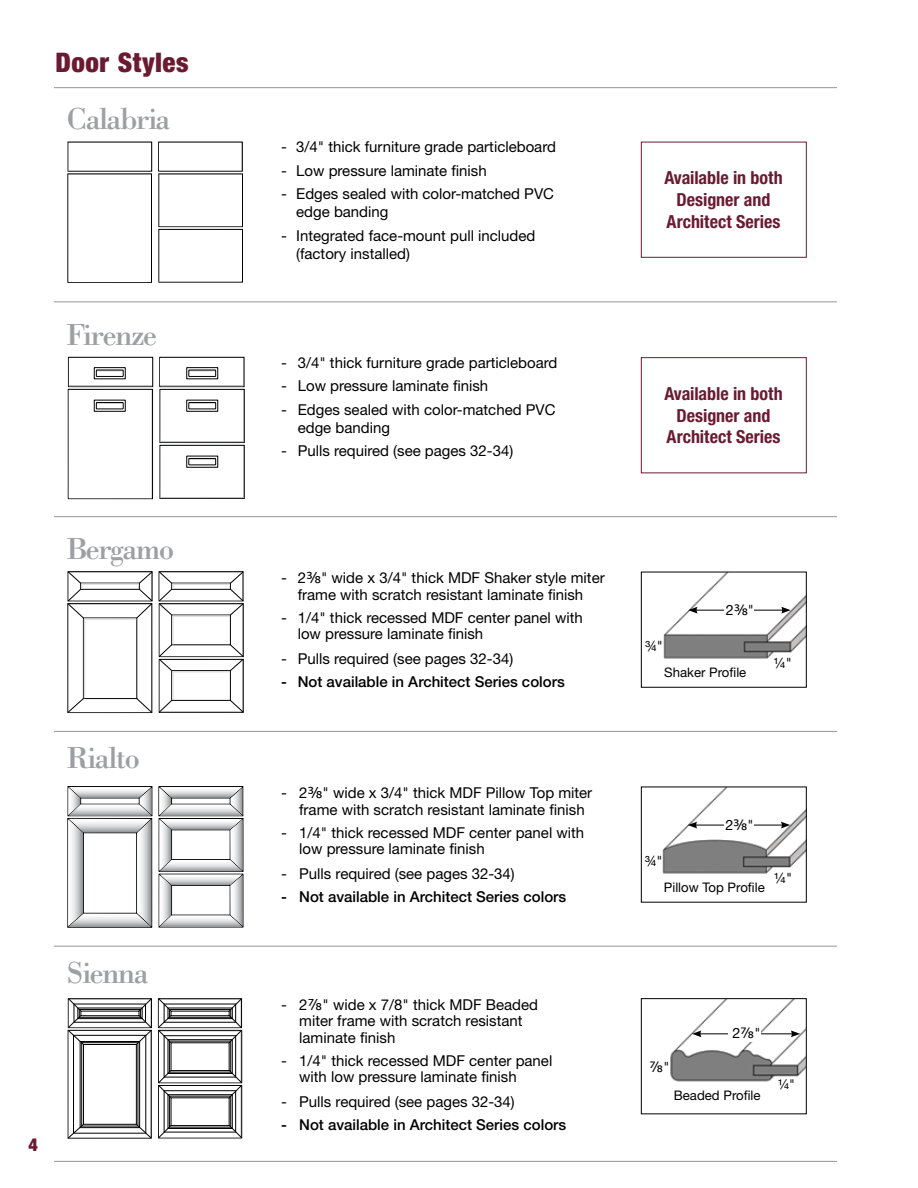
<style>
.page{position:relative;width:918px;height:1188px;background:#fff}
.page>*{position:absolute;margin:0;border:0;box-sizing:border-box;transform-origin:0 0}
.t1{font:31.5px "Bodoni BT";letter-spacing:-.05em;color:#9d9fa2}
.t2{font:900 condensed 27px "Helvetica Neue LT Std";letter-spacing:.02em;color:#6a1b31}
.t3{font:700 condensed 18px/21.6px "Helvetica Neue LT Std";color:#6a1b31;text-align:center}
.t4{font:900 condensed 18px "Helvetica Neue LT Std";color:#6a1b31}
.t5{font:15px/16.5px "Helvetica Neue LT Std";color:#000}
.t6{font:500 15px "Helvetica Neue LT Std";color:#000}
.t7{font:14.25px "Helvetica Neue LT Std";color:#000}
.t8{font:14.25px "Verdana";color:#000}
.t9{font:13.5px "Helvetica Neue LT Std";color:#000}
.t10{font:13.2px "Helvetica Neue LT Std";color:#000}
.s1{font-family:"Verdana"}
.s2{font-family:"Helvetica Neue LT Std"}
</style>
<div class="page">
<hr style="left:54px;top:87px;width:783px;height:1px;background:#939598">
<hr style="left:54px;top:1161px;width:783px;height:1px;background:#939598">
<hr style="left:54px;top:516px;width:783px;height:1px;background:#939598">
<hr style="left:54px;top:946px;width:783px;height:1px;background:#939598">
<svg style="left:67px;top:571px;width:177px;height:143px"></svg>
<img style="left:663px;top:574px;width:142px;height:85px">
<hr style="left:695px;top:610px;width:89px;height:1px;background:#000">
<svg style="left:688px;top:607px;width:10px;height:7px"></svg>
<svg style="left:781px;top:607px;width:10px;height:7px"></svg>
<div style="left:725px;top:604px;width:29px;height:14px;background:#fff"></div>
<div style="left:641px;top:572px;width:166px;height:116px;border:1px solid #000"></div>
<svg style="left:67px;top:786px;width:177px;height:142px"></svg>
<img style="left:662px;top:789px;width:143px;height:85px">
<hr style="left:695px;top:825px;width:88px;height:1px;background:#000">
<svg style="left:688px;top:822px;width:9px;height:7px"></svg>
<svg style="left:781px;top:822px;width:9px;height:7px"></svg>
<div style="left:724px;top:819px;width:30px;height:14px;background:#fff"></div>
<div style="left:641px;top:787px;width:166px;height:116px;border:1px solid #000"></div>
<svg style="left:158px;top:998px;width:85px;height:141px"></svg>
<div style="left:169px;top:1009px;width:62px;height:8px;border:1px solid #000"></div>
<div style="left:168px;top:1008px;width:64px;height:11px;border:1px solid #000"></div>
<svg style="left:67px;top:998px;width:85px;height:141px"></svg>
<div style="left:79px;top:1009px;width:62px;height:8px;border:1px solid #000"></div>
<div style="left:78px;top:1008px;width:64px;height:11px;border:1px solid #000"></div>
<img style="left:670px;top:1000px;width:135px;height:82px">
<hr style="left:699px;top:1033px;width:94px;height:1px;background:#000">
<svg style="left:692px;top:1030px;width:9px;height:7px"></svg>
<svg style="left:791px;top:1030px;width:9px;height:7px"></svg>
<div style="left:728px;top:1027px;width:33px;height:15px;background:#fff"></div>
<div style="left:641px;top:998px;width:166px;height:116px;border:1px solid #000"></div>
<hr style="left:54px;top:731px;width:783px;height:1px;background:#939598">
<hr style="left:54px;top:302px;width:783px;height:1px;background:#939598">
<div style="left:68px;top:389px;width:85px;height:110px;border:1px solid #000"></div>
<div style="left:68px;top:357px;width:85px;height:30px;border:1px solid #000"></div>
<div style="left:160px;top:445px;width:85px;height:54px;border:1px solid #000"></div>
<div style="left:159px;top:357px;width:85px;height:30px;border:1px solid #000"></div>
<svg style="left:160px;top:358px;width:84px;height:140px"></svg>
<div style="left:188px;top:370px;width:28px;height:7px;border:1px solid #000"></div>
<svg style="left:188px;top:404px;width:28px;height:6px"></svg>
<div style="left:186px;top:400px;width:32px;height:12px;border:1px solid #000"></div>
<div style="left:188px;top:402px;width:28px;height:7px;border:1px solid #000"></div>
<svg style="left:188px;top:460px;width:28px;height:6px"></svg>
<div style="left:186px;top:456px;width:32px;height:12px;border:1px solid #000"></div>
<div style="left:188px;top:458px;width:28px;height:7px;border:1px solid #000"></div>
<svg style="left:69px;top:358px;width:83px;height:140px"></svg>
<div style="left:96px;top:370px;width:28px;height:7px;border:1px solid #000"></div>
<svg style="left:96px;top:404px;width:28px;height:6px"></svg>
<div style="left:94px;top:400px;width:32px;height:12px;border:1px solid #000"></div>
<div style="left:96px;top:402px;width:28px;height:7px;border:1px solid #000"></div>
<div style="left:641px;top:357px;width:166px;height:116px;border:1px solid #6a1b31"></div>
<div style="left:67px;top:174px;width:85px;height:109px;border:1px solid #000"></div>
<svg style="left:68px;top:142px;width:83px;height:140px"></svg>
<div style="left:69px;top:143px;width:82px;height:27px;background:#fff"></div>
<div style="left:159px;top:229px;width:84px;height:54px;border:1px solid #000"></div>
<div style="left:158px;top:142px;width:85px;height:29px;border:1px solid #000"></div>
<svg style="left:159px;top:142px;width:83px;height:140px"></svg>
<div style="left:160px;top:143px;width:81px;height:27px;background:#fff"></div>
<div style="left:641px;top:142px;width:166px;height:116px;border:1px solid #6a1b31"></div>
<h2 class="t2" style="left:56px;top:45px;width:135px">Door Styles</h2>
<h1 class="t1" style="left:67px;top:99px;width:106px">Calabria</h1>
<h1 class="t1" style="left:67px;top:315px;width:92px">Firenze</h1>
<h1 class="t1" style="left:67px;top:529px;width:109px">Bergamo</h1>
<h1 class="t1" style="left:67px;top:737px;width:75px">Rialto</h1>
<h1 class="t1" style="left:67px;top:953px;width:84px">Sienna</h1>
<p class="t4" style="left:28px;top:1134px;width:11px">4</p>
<p class="t5" style="left:281px;top:139px;width:276px">- 3/4" thick furniture grade particleboard</p>
<p class="t5" style="left:281px;top:162px;width:207px">- Low pressure laminate finish</p>
<p class="t5" style="left:296px;top:185px;width:259px;line-height:18px;text-indent:-15px">- Edges sealed with color-matched PVC edge banding</p>
<p class="t5" style="left:296px;top:226px;width:241px;line-height:18px;text-indent:-15px">- Integrated face-mount pull included (factory installed)</p>
<p class="t5" style="left:281px;top:354px;width:278px">- 3/4" thick furniture grade particleboard</p>
<p class="t5" style="left:281px;top:378px;width:209px">- Low pressure laminate finish</p>
<p class="t5" style="left:298px;top:400px;width:259px;line-height:18px;text-indent:-16px">- Edges sealed with color-matched PVC edge banding</p>
<p class="t5" style="left:281px;top:442px;width:234px">- Pulls required (see pages 32-34)</p>
<p class="t3" style="left:664px;top:167px;width:120px">Available in both<br>Designer and<br>Architect Series</p>
<p class="t3" style="left:664px;top:383px;width:120px">Available in both<br>Designer and<br>Architect Series</p>
<p class="t5" style="left:281px;top:569px;width:325px;text-align:center">- 2<span class="s1">⅜</span>" wide x 3/4" thick MDF Shaker style miter frame with scratch resistant laminate finish</p>
<p class="t5" style="left:298px;top:609px;width:287px;text-indent:-16px">- 1/4" thick recessed MDF center panel with low pressure laminate finish</p>
<p class="t5" style="left:281px;top:650px;width:234px">- Pulls required (see pages 32-34)</p>
<p class="t6" style="left:281px;top:673px;width:285px">- Not available in Architect Series colors</p>
<p class="t5" style="left:299px;top:784px;width:295px;text-indent:-18px">- 2<span class="s1">⅜</span>" wide x 3/4" thick MDF Pillow Top miter frame with scratch resistant laminate finish</p>
<p class="t5" style="left:299px;top:824px;width:287px;text-indent:-18px">- 1/4" thick recessed MDF center panel with low pressure laminate finish</p>
<p class="t5" style="left:281px;top:865px;width:235px">- Pulls required (see pages 32-34)</p>
<p class="t6" style="left:281px;top:888px;width:287px">- Not available in Architect Series colors</p>
<p class="t5" style="left:299px;top:996px;width:240px;text-indent:-18px">- 2<span class="s1">⅞</span>" wide x 7/8" thick MDF Beaded miter frame with scratch resistant laminate finish</p>
<p class="t5" style="left:299px;top:1052px;width:255px;text-indent:-18px">- 1/4" thick recessed MDF center panel with low pressure laminate finish</p>
<p class="t5" style="left:281px;top:1093px;width:235px">- Pulls required (see pages 32-34)</p>
<p class="t6" style="left:281px;top:1116px;width:287px">- Not available in Architect Series colors</p>
<p class="t7" style="left:645px;top:638px;width:19px">¾"</p>
<p class="t7" style="left:726px;top:601px;width:30px">2<span class="s1">⅜</span>"</p>
<p class="t10" style="left:664px;top:665px;width:84px">Shaker Profile</p>
<p class="t7" style="left:774px;top:654px;width:19px">¼"</p>
<p class="t7" style="left:725px;top:816px;width:30px">2<span class="s1">⅜</span>"</p>
<p class="t7" style="left:644px;top:852px;width:19px">¾"</p>
<p class="t10" style="left:664px;top:880px;width:102px">Pillow Top Profile</p>
<p class="t7" style="left:774px;top:869px;width:19px">¼"</p>
<p class="t8" style="left:649px;top:1057px;width:22px">⅞<span class="s2">"</span></p>
<p class="t7" style="left:732px;top:1025px;width:30px">2<span class="s1">⅞</span>"</p>
<p class="t10" style="left:674px;top:1087px;width:88px">Beaded Profile</p>
<p class="t9" style="left:778px;top:1076px;width:19px">¼"</p>
</div>
